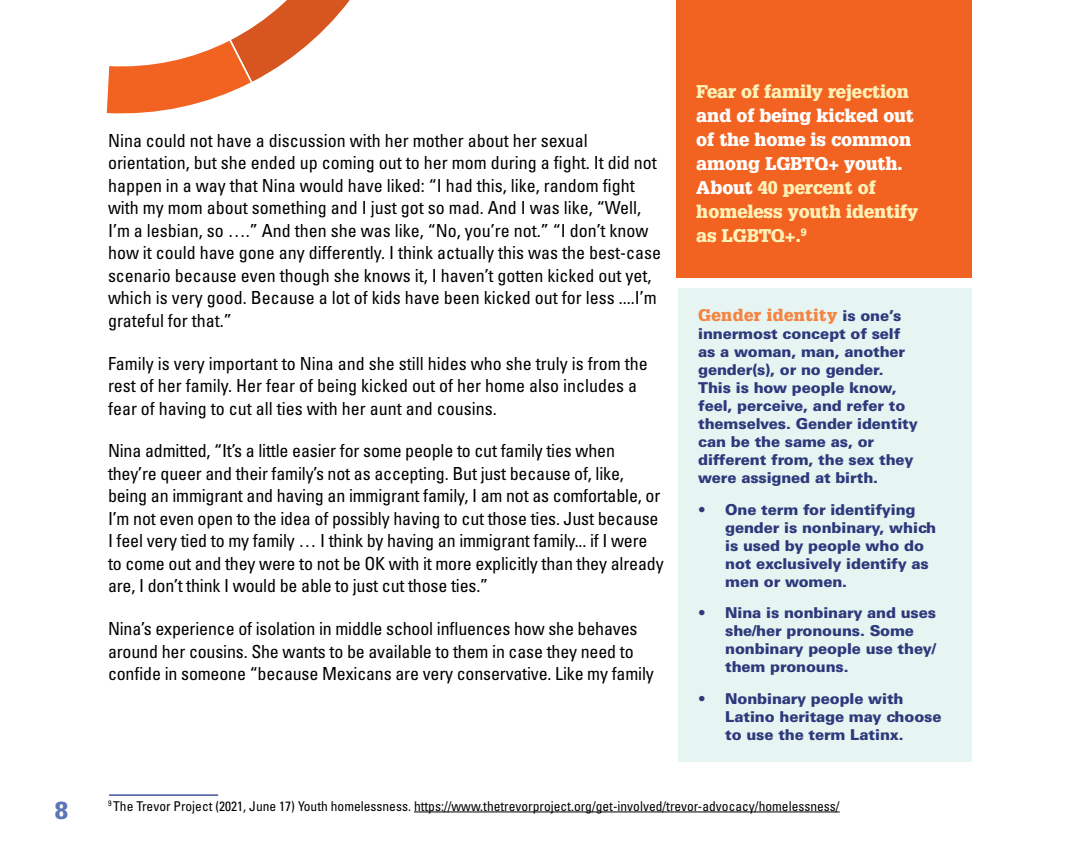
<style>
.page{position:relative;width:1080px;height:864px;background:#fff}
.page>*{position:absolute;margin:0;border:0;box-sizing:border-box;transform-origin:0 0}
.t1{font:900 24px "Glypha LT Std";color:#5c74b8}
.Body_space_after__18{font:condensed 18px/22.5px "Univers LT Std";color:#000}
.box_body{font:900 18px/24px "Glypha LT Std";color:#fff2b7}
.box_body_univers_10p{font:900 16.5px "Glypha LT Std";letter-spacing:.03em;color:#f58440}
.box_body_univers_10p-2{font:900 15px/18px "Univers LT Std";letter-spacing:-.01em;color:#2e397c}
.footnote{font:condensed 13.5px "Univers LT Std";color:#000}
.s1{color:#fff}
.s2{font-family:"Univers LT Std";font-size:15px;color:#2e397c}
</style>
<div class="page">
<div style="left:676px;top:0;width:296px;height:278px;background:#f26322"></div>
<div style="left:678px;top:288px;width:294px;height:473px;background:#e6f4f2"></div>
<hr style="left:414px;top:812px;width:426px;height:1px;background:#000">
<hr style="left:109px;top:794px;width:109px;height:2px;background:#43529c">
<svg style="left:106px;top:0;width:244px;height:114px"></svg>
<h1 class="t1" style="left:55px;top:796px;width:15px">8</h1>
<p class="Body_space_after__18" style="left:108px;top:129px;width:555px">Nina could not have a discussion with her mother about her sexual orientation, but she ended up coming out to her mom during a fight. It did not happen in a way that Nina would have liked: “I had this, like, random fight with my mom about something and I just got so mad. And I was like, “Well, I’m a lesbian, so ….” And then she was like, “No, you’re not.” “I don’t know how it could have gone any differently. I think actually this was the best-case scenario because even though she knows it, I haven’t gotten kicked out yet, which is very good. Because a lot of kids have been kicked out for less ....I’m grateful for that.”</p>
<p class="Body_space_after__18" style="left:108px;top:352px;width:541px">Family is very important to Nina and she still hides who she truly is from the rest of her family. Her fear of being kicked out of her home also includes a fear of having to cut all ties with her aunt and cousins.</p>
<p class="Body_space_after__18" style="left:108px;top:440px;width:557px">Nina admitted, “It’s a little easier for some people to cut family ties when they’re queer and their family’s not as accepting. But just because of, like, being an immigrant and having an immigrant family, I am not as comfortable, or I’m not even open to the idea of possibly having to cut those ties. Just because I feel very tied to my family … I think by having an immigrant family... if I were to come out and they were to not be OK with it more explicitly than they already are, I don’t think I would be able to just cut those ties.”</p>
<p class="Body_space_after__18" style="left:108px;top:617px;width:547px">Nina’s experience of isolation in middle school influences how she behaves around her cousins. She wants to be available to them in case they need to confide in someone “because Mexicans are very conservative. Like my family</p>
<p class="box_body" style="left:696px;top:80px;width:223px">Fear of family rejection <span class="s1">and of being kicked out of the home is common among LGBTQ+ youth.<br>About</span> 40 percent of homeless youth identify as LGBTQ+.<sup>9</sup></p>
<p class="box_body_univers_10p" style="left:698px;top:306px;width:205px">Gender identity <span class="s2">is one’s</span></p>
<p class="box_body_univers_10p-2" style="left:698px;top:325px;width:221px">innermost concept of self as a woman, man, another gender(s), or no gender.<br>This is how people know, feel, perceive, and refer to themselves. Gender identity can be the same as, or different from, the sex they were assigned at birth.</p>
<p class="box_body_univers_10p-2" style="left:725px;top:500px;width:213px;text-indent:-27px">• One term for identifying gender is nonbinary, which is used by people who do not exclusively identify as men or women.</p>
<p class="box_body_univers_10p-2" style="left:725px;top:604px;width:212px;text-indent:-27px">• Nina is nonbinary and uses she/her pronouns. Some nonbinary people use they/ them pronouns.</p>
<p class="box_body_univers_10p-2" style="left:725px;top:689px;width:218px;text-indent:-27px">• Nonbinary people with<br>Latino heritage may choose to use the term Latinx.</p>
<p class="footnote" style="left:108px;top:797px;width:733px"><sup>9</sup> The Trevor Project (2021, June 17) Youth homelessness. https://www.thetrevorproject.org/get-involved/trevor-advocacy/homelessness/</p>
</div>
